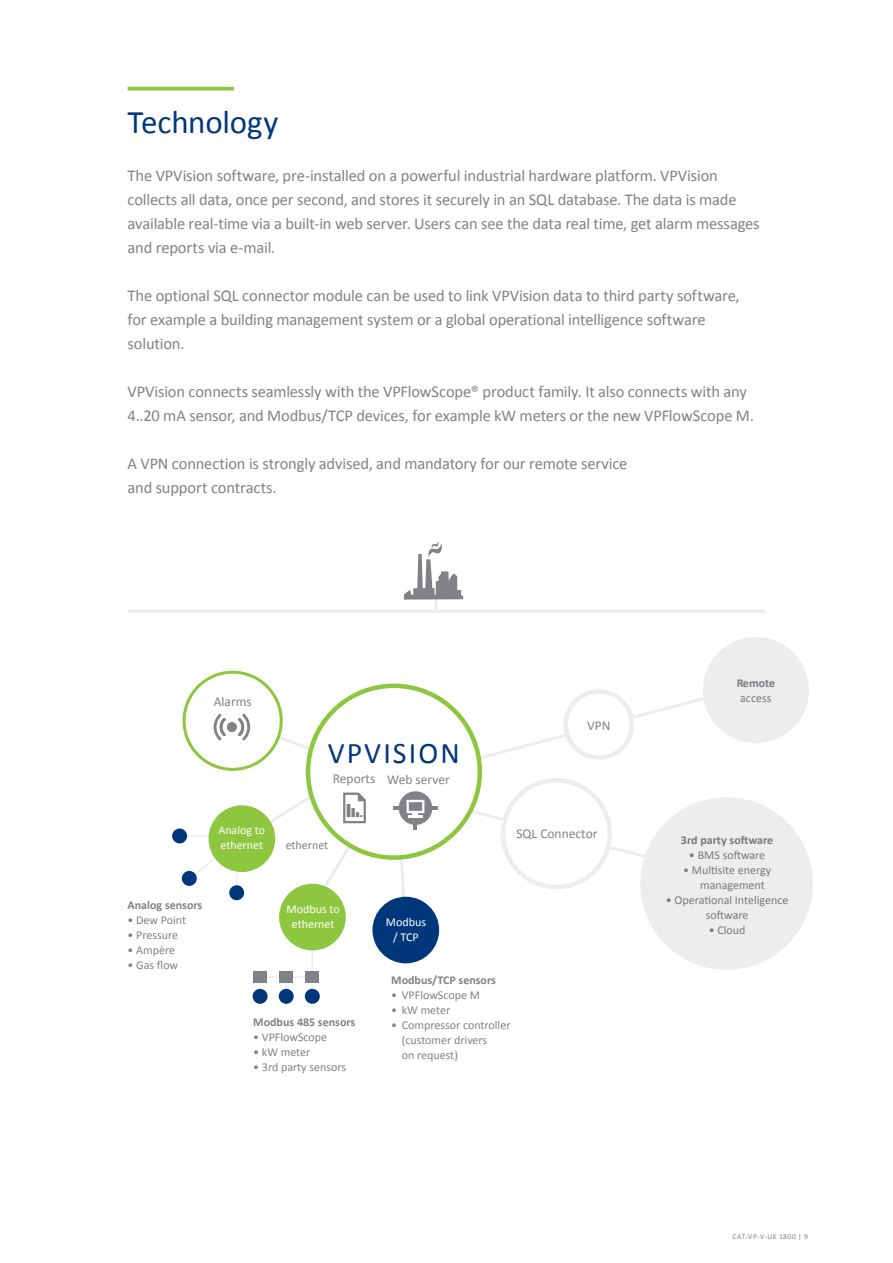
<style>
.page{position:relative;width:893px;height:1263px;background:#fff}
.page>*{position:absolute;margin:0;border:0;box-sizing:border-box;transform-origin:0 0}
.t1{font:33px "Calibri";letter-spacing:-.005em;color:#00377b}
.t2{font:30px "Calibri";color:#00377b}
.t3{font:16.5px/24px "Calibri";letter-spacing:-.01em;color:#808285}
.t4{font:13.5px "Calibri";color:#808285}
.t5{font:12px/15px "Calibri";color:#808285}
.t6{font:700 12px "Calibri";color:#808285}
.t7{font:12px/15px "Calibri";color:#fff;text-align:center}
.t8{font:7.5px "Calibri";letter-spacing:.075em;color:#808285}
</style>
<div class="page">
<svg style="left:128px;top:87px;width:106px;height:4px"></svg>
<hr style="left:128px;top:610px;width:637px;height:3px;background:#ededee">
<svg style="left:404px;top:541px;width:59px;height:69px"></svg>
<svg style="left:398px;top:859px;width:9px;height:39px"></svg>
<div style="left:372px;top:897px;width:67px;height:66px;background:#00377b;border-radius:50%"></div>
<hr style="left:184px;top:835px;width:25px;height:2px;background:#ededee">
<svg style="left:275px;top:733px;width:40px;height:20px"></svg>
<div style="left:229px;top:885px;width:15px;height:15px;background:#00377b;border-radius:50%"></div>
<div style="left:182px;top:871px;width:15px;height:15px;background:#00377b;border-radius:50%"></div>
<div style="left:172px;top:828px;width:15px;height:15px;background:#00377b;border-radius:50%"></div>
<div style="left:184px;top:672px;width:97px;height:97px;background:#fff;border-radius:50%"></div>
<div style="left:183px;top:671px;width:100px;height:100px;border:3px solid #8dc63f;border-radius:50%"></div>
<svg style="left:475px;top:694px;width:236px;height:68px"></svg>
<div style="left:566px;top:691px;width:66px;height:67px;background:#fff;border-radius:50%"></div>
<div style="left:563px;top:689px;width:71px;height:71px;border:4px solid #ededee;border-radius:50%"></div>
<hr style="left:311px;top:947px;width:2px;height:49px;background:#ededee">
<svg style="left:259px;top:975px;width:55px;height:21px"></svg>
<div style="left:253px;top:971px;width:14px;height:12px;background:#808285"></div>
<div style="left:253px;top:989px;width:15px;height:15px;background:#00377b;border-radius:50%"></div>
<div style="left:279px;top:971px;width:14px;height:12px;background:#808285"></div>
<div style="left:279px;top:989px;width:15px;height:15px;background:#00377b;border-radius:50%"></div>
<div style="left:305px;top:989px;width:15px;height:15px;background:#00377b;border-radius:50%"></div>
<div style="left:306px;top:971px;width:13px;height:12px;background:#808285"></div>
<svg style="left:467px;top:807px;width:178px;height:54px"></svg>
<div style="left:279px;top:884px;width:67px;height:66px;background:#8dc63f;border-radius:50%"></div>
<div style="left:503px;top:780px;width:107px;height:107px;background:#fff;border-radius:50%"></div>
<div style="left:501px;top:778px;width:111px;height:111px;border:4px solid #ededee;border-radius:50%"></div>
<div style="left:308px;top:686px;width:172px;height:172px;background:#fff;border-radius:50%"></div>
<div style="left:306px;top:683px;width:176px;height:177px;border:4px solid #8dc63f;border-radius:50%"></div>
<div style="left:703px;top:637px;width:106px;height:106px;background:#ededee;border-radius:50%"></div>
<div style="left:640px;top:797px;width:173px;height:173px;background:#ededee;border-radius:50%"></div>
<svg style="left:214px;top:714px;width:36px;height:26px"></svg>
<div style="left:399px;top:791px;width:33px;height:34px;background:#808285;border-radius:50%"></div>
<svg style="left:407px;top:800px;width:17px;height:17px"></svg>
<svg style="left:393px;top:806px;width:6px;height:3px"></svg>
<svg style="left:432px;top:806px;width:6px;height:3px"></svg>
<svg style="left:414px;top:825px;width:3px;height:5px"></svg>
<svg style="left:191px;top:792px;width:175px;height:106px"></svg>
<h1 class="t1" style="left:128px;top:101px;width:152px">Technology</h1>
<p class="t3" style="left:128px;top:164px;width:634px">The VPVision software, pre-installed on a powerful industrial hardware platform. VPVision collects all data, once per second, and stores it securely in an SQL database. The data is made available real-time via a built-in web server. Users can see the data real time, get alarm messages and reports via e-mail.</p>
<p class="t3" style="left:128px;top:284px;width:614px">The optional SQL connector module can be used to link VPVision data to third party software, for example a building management system or a global operational intelligence software solution.</p>
<p class="t3" style="left:128px;top:380px;width:628px">VPVision connects seamlessly with the VPFlowScope® product family. It also connects with any<br>4..20 mA sensor, and Modbus/TCP devices, for example kW meters or the new VPFlowScope M.</p>
<p class="t3" style="left:128px;top:452px;width:501px">A VPN connection is strongly advised, and mandatory for our remote service and support contracts.</p>
<p class="t4" style="left:214px;top:693px;width:40px">Alarms</p>
<p class="t7" style="left:218px;top:822px;width:48px;text-align:left">Analog to ethernet</p>
<h2 class="t2" style="left:328px;top:734px;width:71px">VPVision</h2>
<p class="t4" style="left:333px;top:770px;width:44px">Reports</p>
<p class="t4" style="left:387px;top:770px;width:64px">Web server</p>
<p class="t5" style="left:286px;top:837px;width:44px">ethernet</p>
<p class="t4" style="left:587px;top:716px;width:25px">VPN</p>
<p class="t4" style="left:516px;top:825px;width:83px">SQL Connector</p>
<p class="t6" style="left:128px;top:897px;width:76px">Analog sensors</p>
<p class="t5" style="left:128px;top:912px;width:60px">• Dew Point</p>
<p class="t5" style="left:128px;top:927px;width:52px">• Pressure</p>
<p class="t5" style="left:128px;top:942px;width:49px">• Ampère</p>
<p class="t5" style="left:128px;top:957px;width:52px">• Gas flow</p>
<p class="t7" style="left:287px;top:901px;width:55px">Modbus to ethernet</p>
<p class="t6" style="left:253px;top:1014px;width:104px">Modbus 485 sensors</p>
<p class="t5" style="left:253px;top:1029px;width:75px">• VPFlowScope</p>
<p class="t5" style="left:253px;top:1044px;width:59px">• kW meter</p>
<p class="t5" style="left:253px;top:1059px;width:94px">• 3rd party sensors</p>
<p class="t7" style="left:386px;top:914px;width:42px">Modbus / TC P</p>
<p class="t6" style="left:391px;top:972px;width:106px">Modbus/TCP sensors</p>
<p class="t5" style="left:391px;top:987px;width:90px">• VPFlowScope M</p>
<p class="t5" style="left:391px;top:1002px;width:61px">• kW meter</p>
<p class="t5" style="left:402px;top:1017px;width:110px;text-indent:-11px">• Compressor controller (customer drivers<br>on request)</p>
<p class="t6" style="left:736px;top:676px;width:40px">Remote</p>
<p class="t5" style="left:740px;top:691px;width:33px">access</p>
<p class="t6" style="left:681px;top:833px;width:94px">3rd party software</p>
<p class="t5" style="left:689px;top:848px;width:78px">• BMS software</p>
<p class="t5" style="left:700px;top:863px;width:73px;text-indent:-17px">• Multisite energy management</p>
<p class="t5" style="left:666px;top:893px;width:124px;text-align:center">• Operational Inteligence software</p>
<p class="t5" style="left:709px;top:923px;width:38px">• Cloud</p>
<p class="t8" style="left:732px;top:1231px;width:77px">CAT-VP-V-UK 1800 | 9</p>
</div>
